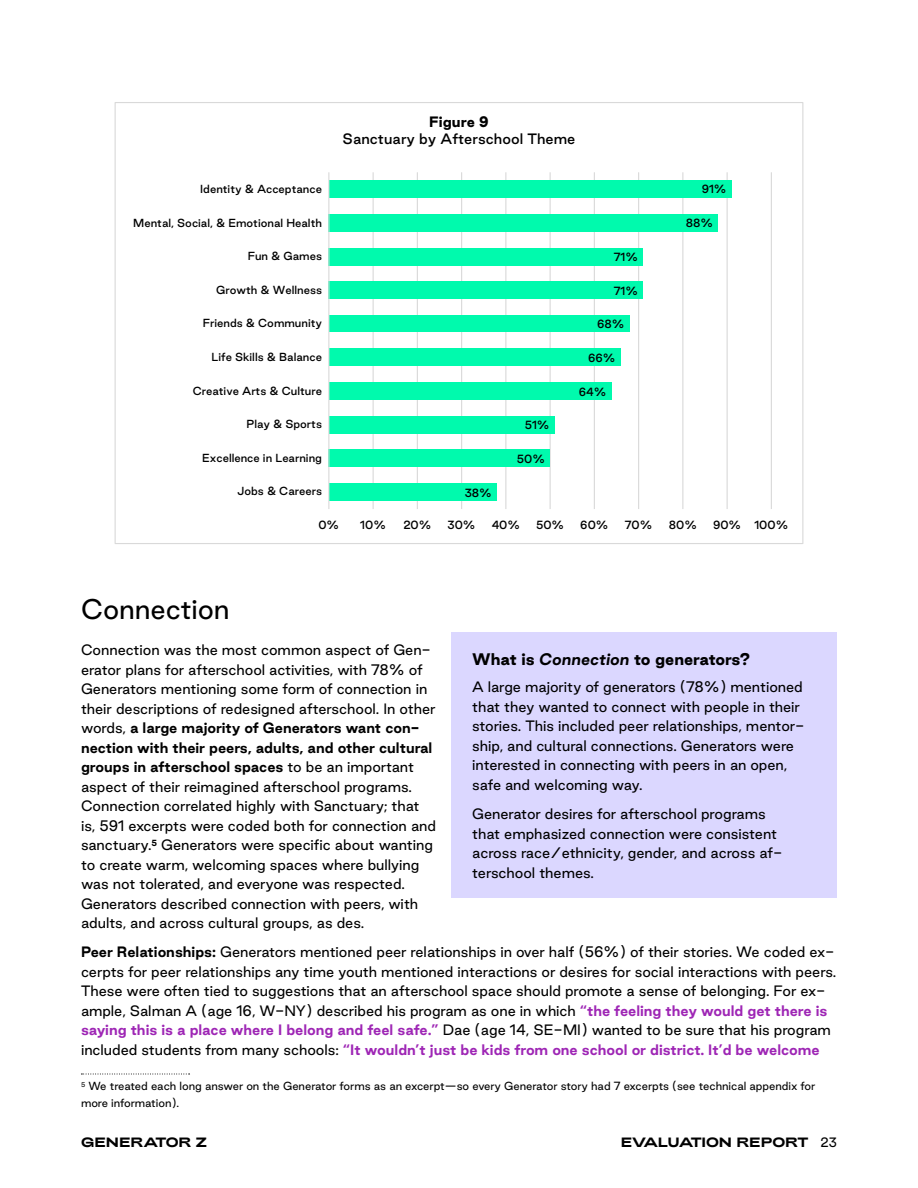
<style>
.page{position:relative;width:918px;height:1188px;background:#fff}
.page>*{position:absolute;margin:0;border:0;box-sizing:border-box;transform-origin:0 0}
.t1{font:25.5px "Good Sans";color:#000}
.t2{font:900 15px "Good Sans";letter-spacing:-.005em;color:#000}
.t3{font:13.5px/19.5px "Good Sans";color:#000}
.t4{font:700 13.5px "Adieu";letter-spacing:-.015em;color:#000}
.t5{font:500 13.5px "Good Sans";letter-spacing:.005em;color:#000}
.t6{font:900 13.5px "Good Sans";letter-spacing:.005em;color:#000}
.t7{font:500 10.5px "Good Sans";color:#000}
.t8{font:10.5px/16.5px "Good Sans";letter-spacing:-.005em;color:#000}
.s1{font-weight:700}
.s2{font-weight:700;color:#9e26b5}
.s3{font-weight:700;font-style:italic}
.s4{font-family:"Good Sans";font-weight:400;font-size:12px}
</style>
<div class="page">
<hr style="left:771px;top:172px;width:1px;height:337px;background:#d9d9d9">
<hr style="left:727px;top:172px;width:1px;height:337px;background:#d9d9d9">
<hr style="left:682px;top:172px;width:1px;height:337px;background:#d9d9d9">
<hr style="left:638px;top:172px;width:1px;height:337px;background:#d9d9d9">
<hr style="left:594px;top:172px;width:1px;height:337px;background:#d9d9d9">
<hr style="left:550px;top:172px;width:1px;height:337px;background:#d9d9d9">
<hr style="left:505px;top:172px;width:1px;height:337px;background:#d9d9d9">
<hr style="left:461px;top:172px;width:1px;height:337px;background:#d9d9d9">
<hr style="left:417px;top:172px;width:1px;height:337px;background:#d9d9d9">
<hr style="left:373px;top:172px;width:1px;height:337px;background:#d9d9d9">
<div style="left:329px;top:181px;width:403px;height:17px;background:#00faad"></div>
<div style="left:329px;top:214px;width:389px;height:18px;background:#00faad"></div>
<div style="left:329px;top:248px;width:314px;height:17px;background:#00faad"></div>
<div style="left:329px;top:282px;width:314px;height:17px;background:#00faad"></div>
<div style="left:329px;top:316px;width:301px;height:16px;background:#00faad"></div>
<div style="left:329px;top:349px;width:292px;height:17px;background:#00faad"></div>
<div style="left:329px;top:382px;width:283px;height:18px;background:#00faad"></div>
<div style="left:329px;top:416px;width:226px;height:17px;background:#00faad"></div>
<div style="left:329px;top:450px;width:221px;height:17px;background:#00faad"></div>
<div style="left:329px;top:484px;width:168px;height:17px;background:#00faad"></div>
<hr style="left:328px;top:172px;width:1px;height:337px;background:#d9d9d9">
<svg style="left:81px;top:1074px;width:109px;height:1px"></svg>
<div style="left:452px;top:633px;width:385px;height:265px;background:#dbd7ff"></div>
<p class="t7" style="left:200px;top:181px;width:123px">Identity &amp; Acceptance</p>
<p class="t7" style="left:133px;top:215px;width:190px">Mental, Social, &amp; Emotional Health</p>
<p class="t7" style="left:248px;top:248px;width:76px">Fun &amp; Games</p>
<p class="t7" style="left:216px;top:282px;width:107px">Growth &amp; Wellness</p>
<p class="t7" style="left:203px;top:316px;width:121px">Friends &amp; Community</p>
<p class="t7" style="left:212px;top:349px;width:112px">Life Skills &amp; Balance</p>
<p class="t7" style="left:193px;top:383px;width:131px">Creative Arts &amp; Culture</p>
<p class="t7" style="left:247px;top:416px;width:77px">Play &amp; Sports</p>
<p class="t7" style="left:202px;top:450px;width:121px">Excellence in Learning</p>
<p class="t7" style="left:237px;top:484px;width:86px">Jobs &amp; Careers</p>
<p class="t6" style="left:429px;top:112px;width:61px">Figure 9</p>
<p class="t5" style="left:343px;top:129px;width:234px">Sanctuary by Afterschool Theme</p>
<p class="t7" style="left:465px;top:485px;width:29px">38%</p>
<p class="t7" style="left:525px;top:418px;width:26px">51%</p>
<p class="t7" style="left:517px;top:451px;width:30px">50%</p>
<p class="t7" style="left:614px;top:249px;width:26px">71%</p>
<p class="t7" style="left:614px;top:283px;width:26px">71%</p>
<p class="t7" style="left:597px;top:317px;width:29px">68%</p>
<p class="t7" style="left:588px;top:350px;width:29px">66%</p>
<p class="t7" style="left:579px;top:384px;width:29px">64%</p>
<p class="t7" style="left:702px;top:182px;width:26px">91%</p>
<p class="t7" style="left:686px;top:215px;width:29px">88%</p>
<p class="t7" style="left:318px;top:517px;width:22px">0%</p>
<p class="t7" style="left:360px;top:517px;width:27px">10%</p>
<p class="t7" style="left:403px;top:517px;width:30px">20%</p>
<p class="t7" style="left:448px;top:517px;width:29px">30%</p>
<p class="t7" style="left:492px;top:517px;width:30px">40%</p>
<p class="t7" style="left:536px;top:517px;width:30px">50%</p>
<p class="t7" style="left:580px;top:517px;width:30px">60%</p>
<p class="t7" style="left:625px;top:517px;width:29px">70%</p>
<p class="t7" style="left:669px;top:517px;width:30px">80%</p>
<p class="t7" style="left:713px;top:517px;width:30px">90%</p>
<p class="t7" style="left:754px;top:517px;width:35px">100%</p>
<h1 class="t1" style="left:81px;top:591px;width:150px">Connection</h1>
<p class="t3" style="left:81px;top:640px;width:357px">Connection was the most common aspect of Gen&shy;erator plans for afterschool activities, with 78% of Generators mentioning some form of connection in their descriptions of redesigned afterschool. In other words, <span class="s1">a large majority of Generators want con&shy;nection with their peers, adults, and other cultural groups in afterschool spaces</span> to be an important aspect of their reimagined afterschool programs.<br>Connection correlated highly with Sanctuary; that is, 591 excerpts were coded both for connection and sanctuary.<sup>5</sup> Generators were specific about wanting to create warm, welcoming spaces where bullying was not tolerated, and everyone was respected.<br>Generators described connection with peers, with adults, and across cultural groups, as des.</p>
<p class="t3" style="left:81px;top:942px;width:757px"><span class="s1">Peer Relationships:</span> Generators mentioned peer relationships in over half (56%) of their stories. We coded ex&shy;cerpts for peer relationships any time youth mentioned interactions or desires for social interactions with peers.<br>These were often tied to suggestions that an afterschool space should promote a sense of belonging. For ex&shy;ample, Salman A (age 16, W-NY) described his program as one in which <span class="s2">“the feeling they would get there is saying this is a place where I belong and feel safe.”</span> Dae (age 14, SE-MI) wanted to be sure that his program included students from many schools: <span class="s2">“It wouldn’t just be kids from one school or district. It’d be welcome</span></p>
<p class="t8" style="left:81px;top:1078px;width:736px"><sup>5</sup> We treated each long answer on the Generator forms as an excerpt—so every Generator story had 7 excerpts (see technical appendix for more information).</p>
<p class="t2" style="left:472px;top:648px;width:280px">What is <span class="s3">Connection</span> to generators?</p>
<p class="t3" style="left:472px;top:677px;width:334px">A large majority of generators (78%) mentioned that they wanted to connect with people in their stories. This included peer relationships, mentor&shy;ship, and cultural connections. Generators were interested in connecting with peers in an open, safe and welcoming way.</p>
<p class="t3" style="left:472px;top:804px;width:312px">Generator desires for afterschool programs that emphasized connection were consistent across race/ethnicity, gender, and across af&shy;terschool themes.</p>
<p class="t4" style="left:81px;top:1134px;width:127px">GENERATOR Z</p>
<p class="t4" style="left:621px;top:1134px;width:218px">EVALUATION REPORT <span class="s4">23</span></p>
</div>
